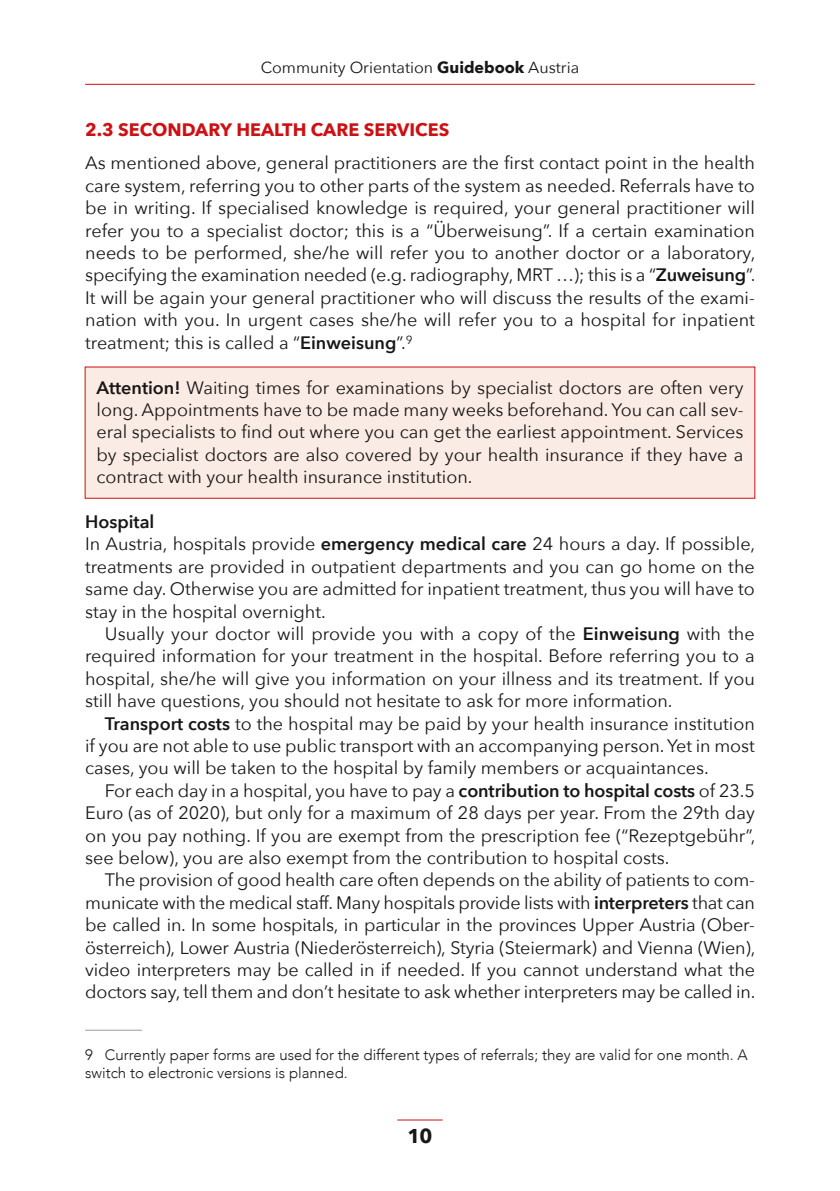
<style>
.page{position:relative;width:840px;height:1191px;background:#fff}
.page>*{position:absolute;margin:0;border:0;box-sizing:border-box;transform-origin:0 0}
.t1{font:700 20px "Avenir Next";color:#181716}
.t2{font:18px/22.4px "Avenir Next";letter-spacing:-.01em;color:#181716;text-align:justify}
.t3{font:700 18px "Avenir Next";color:#cd1013}
.t4{font:16px "Avenir Next";color:#181716}
.t5{font:300 15px/18px "Avenir";color:#181716}
.s1{font-weight:700}
.s2{font-weight:600}
</style>
<div class="page">
<hr style="left:85px;top:84px;width:669px;height:1px;background:#cd1013">
<hr style="left:397px;top:1119px;width:45px;height:1px;background:#cd1013">
<div style="left:85px;top:367px;width:669px;height:131px;background:#faebe4"></div>
<hr style="left:85px;top:1029px;width:57px;height:1px;background:#9c9c9d">
<p class="t4" style="left:260px;top:54px;width:320px">Community Orientation <span class="s1">Guidebook</span> Austria</p>
<p class="t3" style="left:85px;top:114px;width:365px">2.3 SECONDARY HEALTH CARE SERVICES</p>
<p class="t2" style="left:85px;top:151px;width:671px">As mentioned above, general practitioners are the first contact point in the health care system, referring you to other parts of the system as needed. Referrals have to be in writing. If specialised knowledge is required, your general practitioner will refer you to a specialist doctor; this is a “Überweisung”. If a certain examination needs to be performed, she/he will refer you to another doctor or a laboratory, specifying the examination needed (e.g. radiography, MRT …); this is a “<span class="s2">Zuweisung</span>”.<br>It will be again your general practitioner who will discuss the results of the exami&shy;nation with you. In urgent cases she/he will refer you to a hospital for inpatient treatment; this is called a “<span class="s2">Einweisung</span>”.<sup>9</sup></p>
<p class="t2" style="left:96px;top:375px;width:648px"><span class="s2">Attention!</span> Waiting times for examinations by specialist doctors are often very long. Appointments have to be made many weeks beforehand. You can call sev&shy;eral specialists to find out where you can get the earliest appointment. Services by specialist doctors are also covered by your health insurance if they have a contract with your health insurance institution.</p>
<p class="t2" style="left:85px;top:510px;width:671px;text-align:left"><span class="s2">Hospital<br></span>In Austria, hospitals provide <span class="s2">emergency medical care</span> 24 hours a day. If possible, treatments are provided in outpatient departments and you can go home on the same day. Otherwise you are admitted for inpatient treatment, thus you will have to stay in the hospital overnight.</p>
<p class="t2" style="left:85px;top:621px;width:671px;text-indent:20px">Usually your doctor will provide you with a copy of the <span class="s2">Einweisung</span> with the required information for your treatment in the hospital. Before referring you to a hospital, she/he will give you information on your illness and its treatment. If you still have questions, you should not hesitate to ask for more information.</p>
<p class="t2" style="left:85px;top:711px;width:670px;text-indent:20px"><span class="s2">Transport costs</span> to the hospital may be paid by your health insurance institution if you are not able to use public transport with an accompanying person. Yet in most cases, you will be taken to the hospital by family members or acquaintances.</p>
<p class="t2" style="left:85px;top:778px;width:671px;text-indent:20px">For each day in a hospital, you have to pay a <span class="s2">contribution to hospital costs</span> of 23.5<br>Euro (as of 2020), but only for a maximum of 28 days per year. From the 29th day on you pay nothing. If you are exempt from the prescription fee (“Rezeptgebühr”, see below), you are also exempt from the contribution to hospital costs.</p>
<p class="t2" style="left:85px;top:868px;width:671px;text-align:left;text-indent:20px">The provision of good health care often depends on the ability of patients to com&shy;municate with the medical staff. Many hospitals provide lists with <span class="s2">interpreters</span> that can be called in. In some hospitals, in particular in the provinces Upper Austria (Ober&shy;österreich), Lower Austria (Niederösterreich), Styria (Steiermark) and Vienna (Wien), video interpreters may be called in if needed. If you cannot understand what the doctors say, tell them and don’t hesitate to ask whether interpreters may be called in.</p>
<p class="t5" style="left:85px;top:1045px;width:663px">9 Currently paper forms are used for the different types of referrals; they are valid for one month. A switch to electronic versions is planned.</p>
<p class="t1" style="left:407px;top:1118px;width:26px">10</p>
</div>
